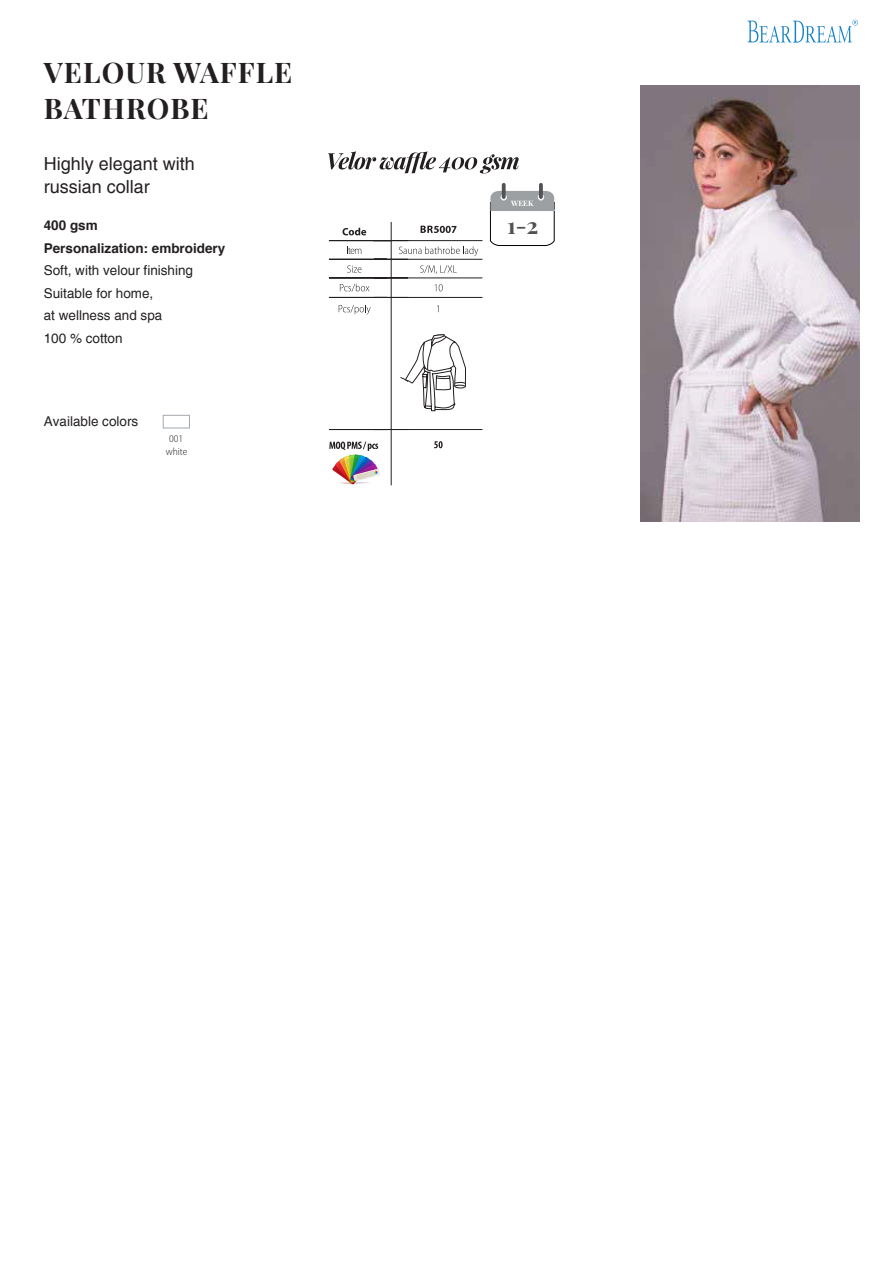
<style>
.page{position:relative;width:893px;height:1263px;background:#fff}
.page>*{position:absolute;margin:0;border:0;box-sizing:border-box;transform-origin:0 0}
.t1{font:700 28.5px/36px "Playfair Display";letter-spacing:.04em;color:#231f20}
.t2{font:700 22.65px "Playfair Display";color:#525254}
.t3{font:18px/22.5px "Helvetica";color:#231f20}
.t4{font:13.5px/22.5px "Helvetica";color:#231f20}
.t5{font:700 13.5px/22.5px "Helvetica";color:#231f20}
.t6{font:300 semi-condensed 10.5px "Myriad Pro";color:#231f20}
.t7{font:300 semi-condensed 10.35px "Myriad Pro";color:#231f20}
.t8{font:700 7.5px "Playfair Display";color:#fff}
</style>
<div class="page">
<svg style="left:747px;top:20px;width:111px;height:23px"></svg>
<div style="left:163px;top:415px;width:27px;height:13px;background:#fff;border:1px solid #a4a9ad"></div>
<img style="left:641px;top:85px;width:219px;height:437px">
<svg style="left:328px;top:151px;width:191px;height:22px"></svg>
<svg style="left:490px;top:191px;width:64px;height:55px"></svg>
<svg style="left:502px;top:183px;width:4px;height:16px"></svg>
<svg style="left:539px;top:183px;width:4px;height:16px"></svg>
<hr style="left:329px;top:240px;width:153px;height:1px;background:#231f20">
<svg style="left:342px;top:228px;width:24px;height:7px"></svg>
<svg style="left:347px;top:247px;width:14px;height:7px"></svg>
<svg style="left:347px;top:265px;width:14px;height:8px"></svg>
<svg style="left:340px;top:284px;width:29px;height:8px"></svg>
<hr style="left:391px;top:222px;width:1px;height:263px;background:#231f20">
<svg style="left:339px;top:305px;width:32px;height:10px"></svg>
<hr style="left:329px;top:259px;width:153px;height:1px;background:#231f20">
<hr style="left:329px;top:278px;width:153px;height:1px;background:#231f20">
<hr style="left:329px;top:297px;width:153px;height:1px;background:#231f20">
<hr style="left:329px;top:429px;width:153px;height:1px;background:#231f20">
<svg style="left:399px;top:225px;width:79px;height:206px"></svg>
<svg style="left:329px;top:442px;width:49px;height:9px"></svg>
<svg style="left:434px;top:441px;width:9px;height:7px"></svg>
<img style="left:332px;top:454px;width:47px;height:30px">
<h1 class="t1" style="left:44px;top:54px;width:250px">VELOUR WAFFLE<br>BATHROBE</h1>
<h3 class="t3" style="left:44px;top:153px;width:153px">Highly elegant with russian collar</h3>
<p class="t5" style="left:44px;top:214px;width:183px">400 gsm<br>Personalization: embroidery</p>
<p class="t4" style="left:44px;top:259px;width:151px">Soft, with velour finishing<br>Suitable for home,<br>at wellness and spa<br>100 % cotton</p>
<p class="t4" style="left:44px;top:410px;width:96px">Available colors</p>
<p class="t7" style="left:169px;top:433px;width:15px">001</p>
<p class="t6" style="left:166px;top:446px;width:23px">white</p>
<p class="t8" style="left:511px;top:198px;width:24px">WEEK</p>
<h2 class="t2" style="left:507px;top:211px;width:33px">1-2</h2>
</div>
